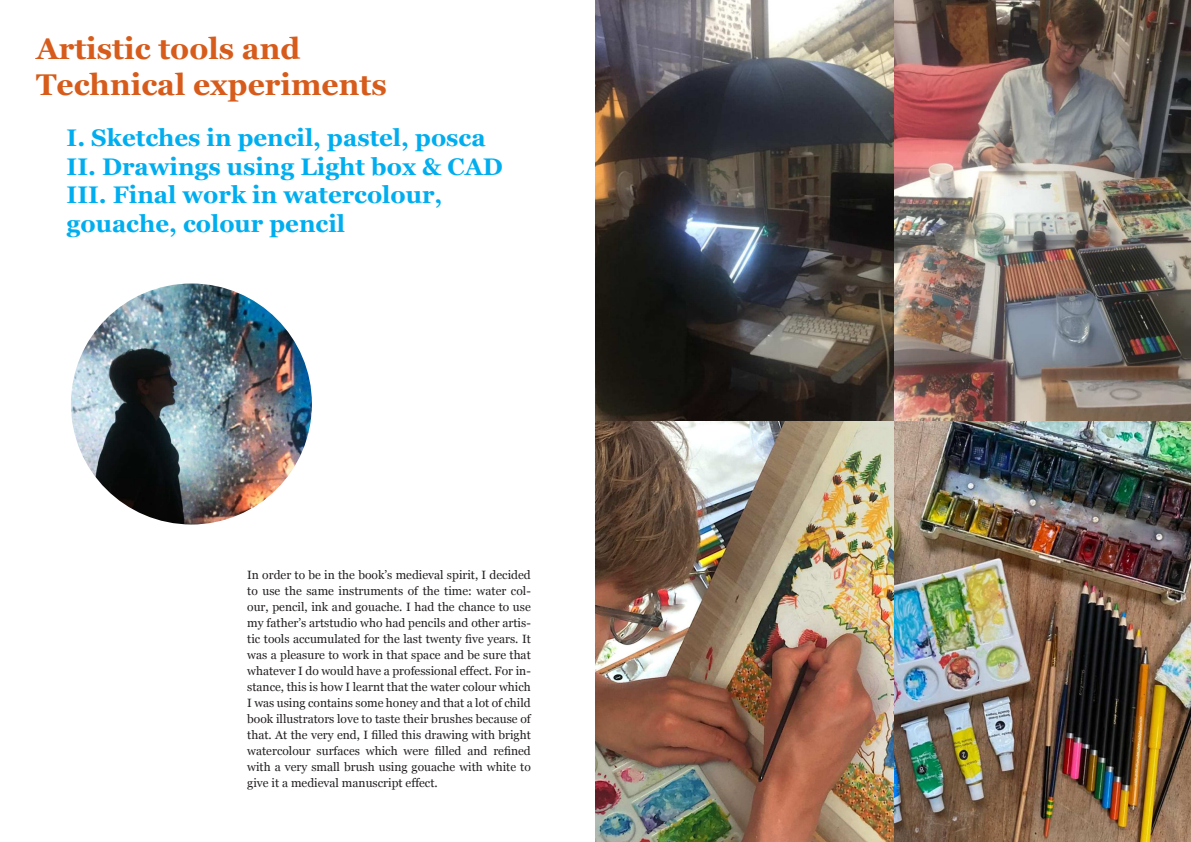
<style>
.page{position:relative;width:1191px;height:842px;background:#fff}
.page>*{position:absolute;margin:0;border:0;box-sizing:border-box;transform-origin:0 0}
.t1{font:700 30px/36px "Georgia";color:#d75c1b}
.t2{font:700 24px/28.8px "Georgia";color:#00aeef}
.t3{font:12px/16px "Georgia";color:#231f20;text-align:justify}
</style>
<div class="page">
<img style="left:71px;top:283px;width:241px;height:241px;border-radius:120px">
<img style="left:595px;top:0;width:596px;height:842px">
<h1 class="t1" style="left:36px;top:30px;width:352px">Artistic tools and<br>Technical experiments</h1>
<h2 class="t2" style="left:67px;top:123px;width:438px">I. Sketches in pencil, pastel, posca<br>II. Drawings using Light box &amp; CAD<br>III. Final work in watercolour, gouache, colour pencil</h2>
<p class="t3" style="left:247px;top:567px;width:285px">In order to be in the book’s medieval spirit, I decided to use the same instruments of the time: water col&shy;our, pencil, ink and gouache. I had the chance to use my father’s artstudio who had pencils and other artis&shy;tic tools accumulated for the last twenty five years. It was a pleasure to work in that space and be sure that whatever I do would have a professional effect. For in&shy;stance, this is how I learnt that the water colour which I was using contains some honey and that a lot of child book illustrators love to taste their brushes because of that. At the very end, I filled this drawing with bright watercolour surfaces which were filled and refined with a very small brush using gouache with white to give it a medieval manuscript effect.</p>
</div>
